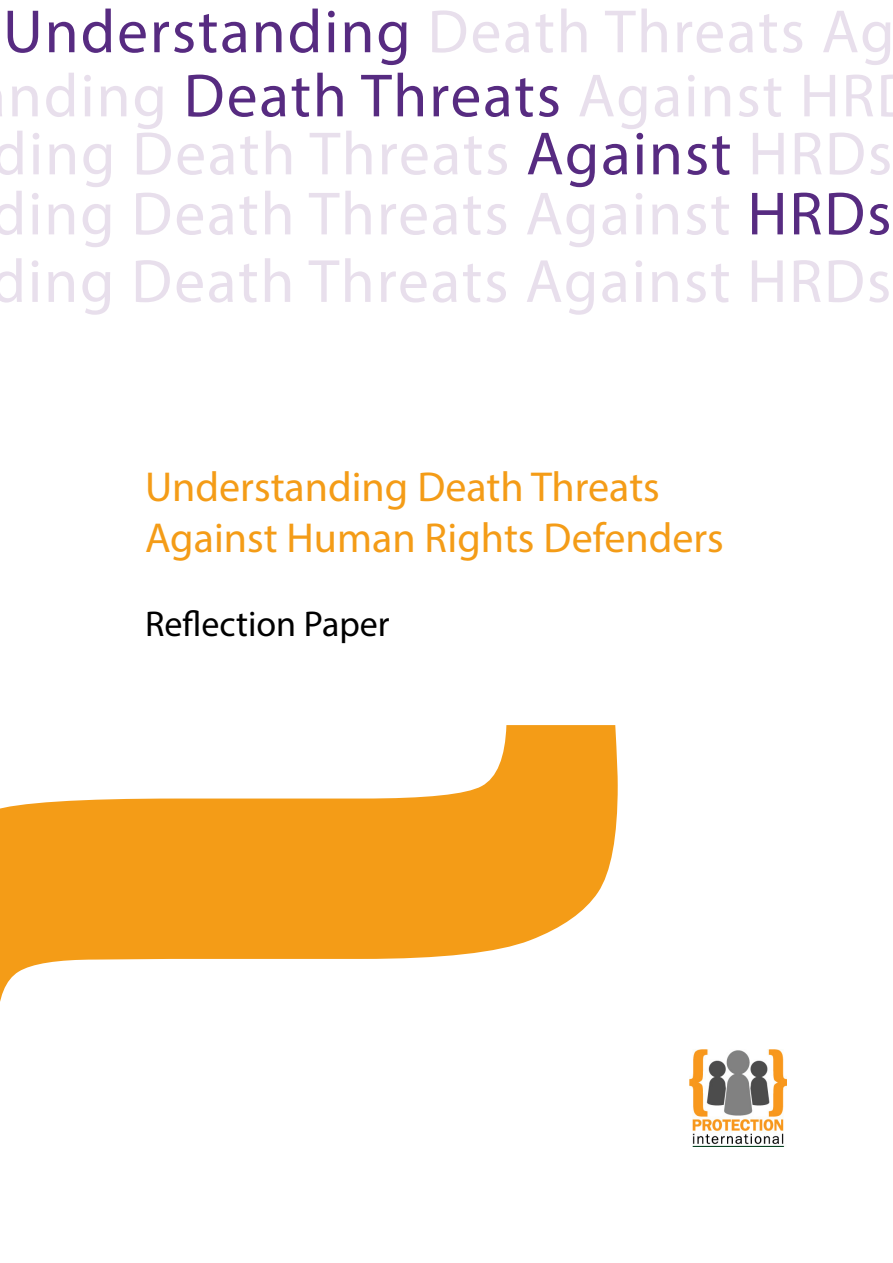
<style>
.page{position:relative;width:893px;height:1263px;background:#fff}
.page>*{position:absolute;margin:0;border:0;box-sizing:border-box;transform-origin:0 0}
.t1{font:61.5px "Myriad Pro";letter-spacing:.03em;color:#e8dfec}
.t2{font:42px/50.4px "Myriad Pro";color:#f49c17}
.t3{font:36px "Myriad Pro";color:#000}
.s1{color:#572b81}
</style>
<div class="page">
<svg style="left:0;top:725px;width:618px;height:277px;fill:#f49c17"></svg>
<img style="left:689px;top:1049px;width:98px;height:97px">
<p class="t1" style="left:3px;top:-6px;width:893px"><span class="s1">Understanding</span> Death Threats Ag</p>
<p class="t1" style="left:8px;top:58px;width:868px">nding <span class="s1">Death Threats</span> Against HR</p>
<p class="t1" style="left:-8px;top:116px;width:901px">ding Death Threats <span class="s1">Against</span> HRDs</p>
<p class="t1" style="left:-8px;top:176px;width:901px">ding Death Threats Against <span class="s1">HRDs</span></p>
<p class="t1" style="left:-9px;top:243px;width:901px">ding Death Threats Against HRDs</p>
<p class="t2" style="left:145px;top:461px;width:580px">Understanding Death Threats<br>Against Human Rights Defenders</p>
<p class="t3" style="left:145px;top:602px;width:246px">Reflection Paper</p>
</div>
